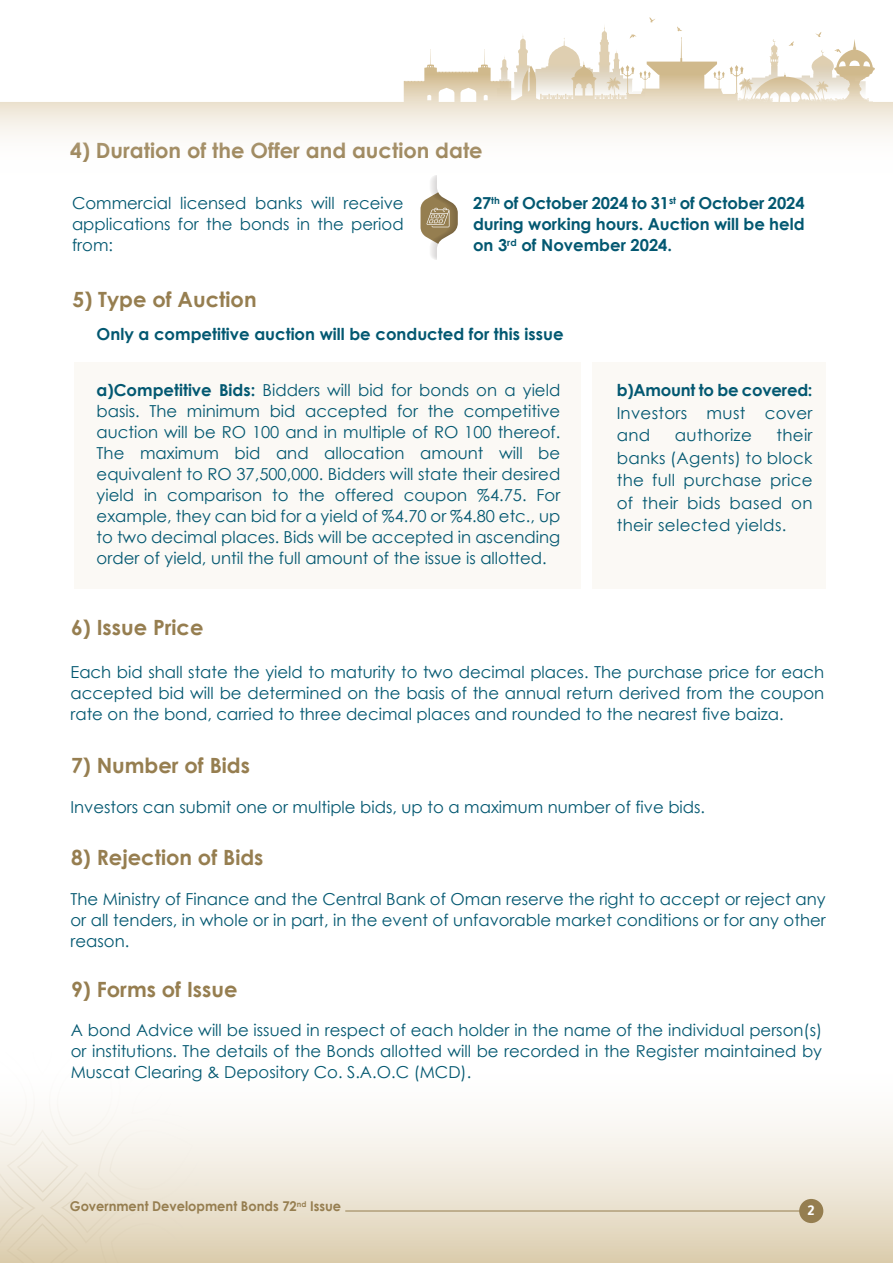
<style>
.page{position:relative;width:893px;height:1263px;background:#fff}
.page>*{position:absolute;margin:0;border:0;box-sizing:border-box;transform-origin:0 0}
.t1{font:700 21px "Century Gothic";color:#967e50}
.t2{font:16.5px/21px "Century Gothic";color:#035871;text-align:justify}
.t3{font:700 16.5px/21px "Century Gothic";color:#035871;text-align:justify}
.t4{font:16.5px/22.5px "Century Gothic";letter-spacing:.02em;color:#035871}
.t5{font:700 15px "Tajawal";color:#fff}
.t6{font:700 13.5px "Century Gothic";color:#967e50;scale:.96 1}
.s1{font-weight:700}
</style>
<div class="page">
<div style="left:0;top:1073px;width:893px;height:190px;background:linear-gradient(to bottom,#fff,#ded1b4)"></div>
<svg style="left:0;top:1073px;width:223px;height:133px"></svg>
<hr style="left:345px;top:1210px;width:458px;height:1px;background:#957e50">
<div style="left:799px;top:1199px;width:24px;height:24px;background:#957e50;border-radius:50%"></div>
<div style="left:593px;top:362px;width:233px;height:227px;background:#fbf9f5"></div>
<svg style="left:421px;top:175px;width:37px;height:85px"></svg>
<div style="left:74px;top:362px;width:507px;height:227px;background:#fbf9f5"></div>
<svg style="left:497px;top:17px;width:369px;height:113px"></svg>
<p class="t1" style="left:70px;top:135px;width:414px">4) Duration of the Offer and auction date</p>
<p class="t2" style="left:72px;top:192px;width:333px">Commercial licensed banks will receive applications for the bonds in the period from:</p>
<p class="t3" style="left:473px;top:192px;width:333px">27<sup>th</sup> of October 2024 to 31<sup>st</sup> of October 2024 during working hours. Auction will be held on 3<sup>rd</sup> of November 2024.</p>
<p class="t1" style="left:73px;top:283px;width:185px">5) Type of Auction</p>
<p class="t3" style="left:97px;top:322px;width:468px">Only a competitive auction will be conducted for this issue</p>
<p class="t2" style="left:97px;top:379px;width:465px"><span class="s1">a)Competitive Bids:</span> Bidders will bid for bonds on a yield basis. The minimum bid accepted for the competitive auction will be RO 100 and in multiple of RO 100 thereof.<br>The maximum bid and allocation amount will be equivalent to RO 37,500,000. Bidders will state their desired yield in comparison to the offered coupon %4.75. For example, they can bid for a yield of %4.70 or %4.80 etc., up to two decimal places. Bids will be accepted in ascending order of yield, until the full amount of the issue is allotted.</p>
<p class="t1" style="left:71px;top:611px;width:134px">6) Issue Price</p>
<p class="t3" style="left:617px;top:379px;width:197px">b)Amount to be covered:</p>
<p class="t4" style="left:617px;top:401px;width:197px">Investors must cover and</p>
<p class="t2" style="left:617px;top:424px;width:197px;line-height:22.5px;text-indent:160px">their banks (Agents) to block the full purchase price of their bids based on their selected yields.</p>
<p class="t4" style="left:675px;top:424px;width:78px">authorize</p>
<p class="t2" style="left:70px;top:661px;width:755px">Each bid shall state the yield to maturity to two decimal places. The purchase price for each accepted bid will be determined on the basis of the annual return derived from the coupon rate on the bond, carried to three decimal places and rounded to the nearest five baiza.</p>
<p class="t1" style="left:71px;top:750px;width:180px">7) Number of Bids</p>
<p class="t2" style="left:70px;top:796px;width:636px">Investors can submit one or multiple bids, up to a maximum number of five bids.</p>
<p class="t1" style="left:71px;top:841px;width:194px">8) Rejection of Bids</p>
<p class="t2" style="left:70px;top:888px;width:757px">The Ministry of Finance and the Central Bank of Oman reserve the right to accept or reject any or all tenders, in whole or in part, in the event of unfavorable market conditions or for any other reason.</p>
<p class="t1" style="left:71px;top:973px;width:168px">9) Forms of Issue</p>
<p class="t2" style="left:71px;top:1019px;width:753px">A bond Advice will be issued in respect of each holder in the name of the individual person(s) or institutions. The details of the Bonds allotted will be recorded in the Register maintained by Muscat Clearing &amp; Depository Co. S.A.O.C (MCD).</p>
<p class="t6" style="left:70px;top:1196px;width:284px">Government Development Bonds 72<sup>nd</sup> Issue</p>
<p class="t5" style="left:807px;top:1199px;width:8px">2</p>
</div>
